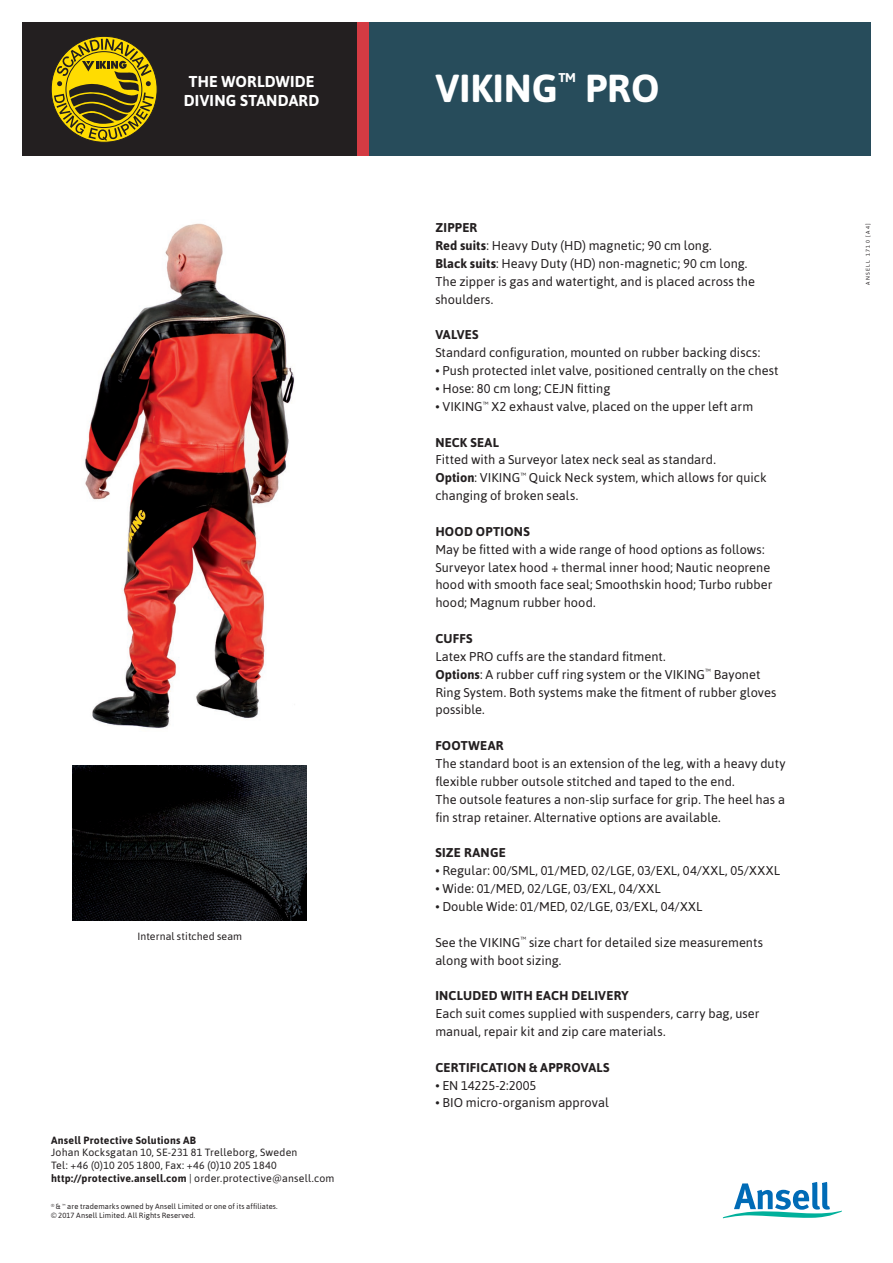
<style>
.page{position:relative;width:893px;height:1263px;background:#fff}
.page>*{position:absolute;margin:0;border:0;box-sizing:border-box;transform-origin:0 0}
.t1{font:700 39px "Asap";color:#fff}
.t2{font:700 15.75px/18.9px "Asap";letter-spacing:.015em;color:#fff;text-align:center}
.t3{font:12.75px/17.9px "Asap";letter-spacing:.005em;color:#231f20}
.t4{font:700 12.75px "Asap";letter-spacing:.02em;color:#231f20}
.t5{font:10.5px/12.6px "Asap";letter-spacing:.02em;color:#231f20}
.t6{font:700 10.5px "Asap";letter-spacing:.025em;color:#231f20}
.t7{font:7.5px/9px "Asap";letter-spacing:.02em;color:#231f20}
.t8{font:5.4px "Asap";letter-spacing:.26em;color:#231f20}
.s1{font-weight:700}
</style>
<div class="page">
<div style="left:22px;top:22px;width:335px;height:134px;background:#231f20"></div>
<svg style="left:51px;top:36px;width:106px;height:106px"></svg>
<div style="left:368px;top:22px;width:503px;height:134px;background:#274c5b"></div>
<div style="left:357px;top:22px;width:11px;height:134px;background:#d43b43"></div>
<img style="left:85px;top:223px;width:209px;height:505px">
<img style="left:73px;top:765px;width:234px;height:156px">
<svg style="left:723px;top:1182px;width:119px;height:36px"></svg>
<p class="t2" style="left:184px;top:72px;width:137px">THE WORLDWIDE<br>DIVING STANDARD</p>
<p class="t5" style="left:137px;top:930px;width:106px">Internal stitched seam</p>
<p class="t6" style="left:51px;top:1134px;width:147px">Ansell Protective Solutions AB</p>
<p class="t5" style="left:51px;top:1146px;width:285px">Johan Kocksgatan 10, SE-231 81 Trelleborg, Sweden<br>Tel: +46 (0)10 205 1800, Fax: +46 (0)10 205 1840 <span class="s1">http://protective.ansell.com</span> | order.protective@ansell.com</p>
<p class="t7" style="left:51px;top:1202px;width:228px"><sup>®</sup> &amp; <sup>™</sup> are trademarks owned by Ansell Limited or one of its affiliates. © 2017 Ansell Limited. All Rights Reserved.</p>
<h1 class="t1" style="left:435px;top:66px;width:226px">VIKING<sup>™</sup> PRO</h1>
<p class="t3" style="left:435px;top:219px;width:321px"><span class="s1">ZIPPER<br>Red suits</span>: Heavy Duty (HD) magnetic; 90 cm long.<br><span class="s1">Black suits</span>: Heavy Duty (HD) non-magnetic; 90 cm long.<br>The zipper is gas and watertight, and is placed across the shoulders.</p>
<p class="t4" style="left:435px;top:327px;width:45px">VALVES</p>
<p class="t3" style="left:435px;top:344px;width:326px">Standard configuration, mounted on rubber backing discs:</p>
<p class="t3" style="left:435px;top:362px;width:345px">• Push protected inlet valve, positioned centrally on the chest</p>
<p class="t3" style="left:435px;top:379px;width:176px">• Hose: 80 cm long; CEJN fitting</p>
<p class="t3" style="left:435px;top:397px;width:319px">• VIKING<sup>™</sup> X2 exhaust valve, placed on the upper left arm</p>
<p class="t4" style="left:435px;top:435px;width:65px">NECK SEAL</p>
<p class="t3" style="left:435px;top:451px;width:333px">Fitted with a Surveyor latex neck seal as standard.<br><span class="s1">Option</span>: VIKING<sup>™</sup> Quick Neck system, which allows for quick changing of broken seals.</p>
<p class="t4" style="left:435px;top:524px;width:96px">HOOD OPTIONS</p>
<p class="t3" style="left:435px;top:540px;width:339px">May be fitted with a wide range of hood options as follows:<br>Surveyor latex hood + thermal inner hood; Nautic neoprene hood with smooth face seal; Smoothskin hood; Turbo rubber hood; Magnum rubber hood.</p>
<p class="t4" style="left:435px;top:631px;width:39px">CUFFS</p>
<p class="t3" style="left:435px;top:647px;width:343px">Latex PRO cuffs are the standard fitment.<br><span class="s1">Options</span>: A rubber cuff ring system or the VIKING<sup>™</sup> Bayonet Ring System. Both systems make the fitment of rubber gloves possible.</p>
<p class="t4" style="left:435px;top:738px;width:70px">FOOTWEAR</p>
<p class="t3" style="left:435px;top:754px;width:352px">The standard boot is an extension of the leg, with a heavy duty flexible rubber outsole stitched and taped to the end.<br>The outsole features a non-slip surface for grip. The heel has a fin strap retainer. Alternative options are available.</p>
<p class="t4" style="left:435px;top:845px;width:72px">SIZE RANGE</p>
<p class="t3" style="left:435px;top:862px;width:346px">• Regular: 00/SML, 01/MED, 02/LGE, 03/EXL, 04/XXL, 05/XXXL</p>
<p class="t3" style="left:435px;top:879px;width:227px">• Wide: 01/MED, 02/LGE, 03/EXL, 04/XXL</p>
<p class="t3" style="left:435px;top:897px;width:268px">• Double Wide: 01/MED, 02/LGE, 03/EXL, 04/XXL</p>
<p class="t3" style="left:435px;top:933px;width:329px">See the VIKING<sup>™</sup> size chart for detailed size measurements along with boot sizing.</p>
<p class="t4" style="left:435px;top:988px;width:195px">INCLUDED WITH EACH DELIVERY</p>
<p class="t3" style="left:435px;top:1004px;width:326px">Each suit comes supplied with suspenders, carry bag, user manual, repair kit and zip care materials.</p>
<p class="t4" style="left:435px;top:1060px;width:176px">CERTIFICATION &amp; APPROVALS</p>
<p class="t3" style="left:435px;top:1076px;width:103px">• EN 14225-2:2005</p>
<p class="t3" style="left:435px;top:1094px;width:175px">• BIO micro-organism approval</p>
<p class="t8" style="left:865px;top:285px;width:63px;rotate:-90deg">ANSELL 1710 [A4]</p>
</div>
